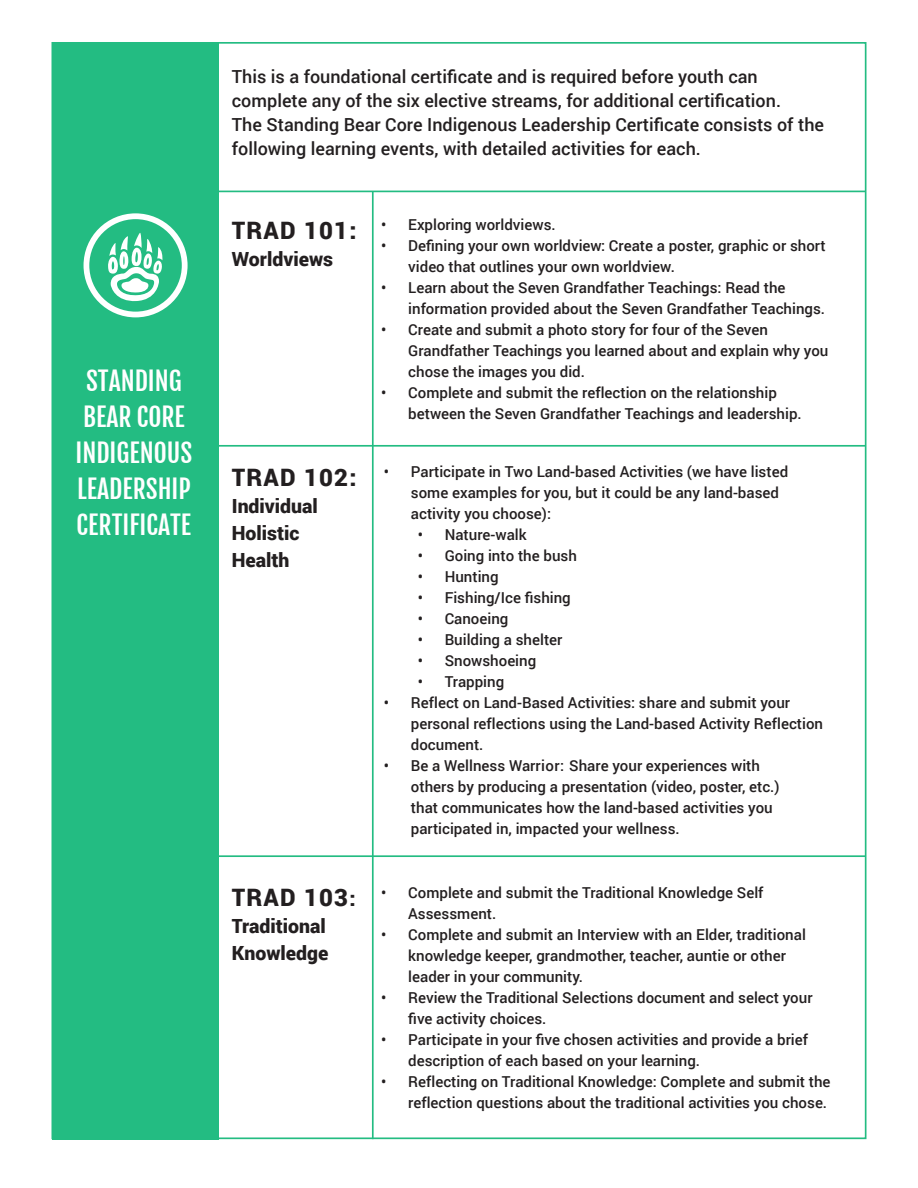
<style>
.page{position:relative;width:918px;height:1188px;background:#fff}
.page>*{position:absolute;margin:0;border:0;box-sizing:border-box;transform-origin:0 0}
.t1{font:25.5px/36px "Fjalla One";color:#fff;text-align:center}
.t2{font:900 24px "Roboto";letter-spacing:.05em;color:#231f20}
.t3{font:900 19.5px/27px "Roboto";color:#231f20}
.t4{font:500 18px/24px "Roboto";color:#231f20}
.t5{font:500 15px/21px "Roboto";color:#231f20}
.s1{font-size:21px}
</style>
<div class="page">
<div style="left:52px;top:42px;width:166px;height:1097px;background:#23bc82"></div>
<hr style="left:187px;top:445px;width:679px;height:2px;background:#23bc82">
<hr style="left:187px;top:191px;width:679px;height:1px;background:#23bc82">
<hr style="left:187px;top:855px;width:679px;height:2px;background:#23bc82">
<svg style="left:84px;top:213px;width:104px;height:104px"></svg>
<hr style="left:372px;top:191px;width:2px;height:948px;background:#23bc82">
<p class="t1" style="left:76px;top:363px;width:118px">STANDING<br>BEAR CORE<br>INDIGENOUS<br>LEADERSHIP<br>CERTIFICATE</p>
<p class="t4" style="left:232px;top:63px;width:551px">This is a foundational certificate and is required before youth can complete any of the six elective streams, for additional certification.</p>
<p class="t4" style="left:232px;top:111px;width:594px">The Standing Bear Core Indigenous Leadership Certificate consists of the following learning events, with detailed activities for each.</p>
<p class="t2" style="left:232px;top:213px;width:126px">TRAD 101:</p>
<p class="t3" style="left:232px;top:244px;width:103px">Worldviews</p>
<p class="t5" style="left:381px;top:213px;width:176px">• Exploring worldviews.</p>
<p class="t5" style="left:408px;top:234px;width:419px;text-indent:-27px">• Defining your own worldview: Create a poster, graphic or short video that outlines your own worldview.</p>
<p class="t5" style="left:408px;top:276px;width:418px;text-indent:-27px">• Learn about the Seven Grandfather Teachings: Read the information provided about the Seven Grandfather Teachings.</p>
<p class="t5" style="left:408px;top:318px;width:422px;text-indent:-27px">• Create and submit a photo story for four of the Seven<br>Grandfather Teachings you learned about and explain why you chose the images you did.</p>
<p class="t5" style="left:408px;top:381px;width:395px;text-indent:-27px">• Complete and submit the reflection on the relationship between the Seven Grandfather Teachings and leadership.</p>
<p class="t2" style="left:232px;top:461px;width:126px">TRAD 102:</p>
<p class="t3" style="left:232px;top:492px;width:88px">Individual<br>Holistic</p>
<p class="t3" style="left:232px;top:546px;width:59px">Health</p>
<p class="t5" style="left:411px;top:461px;width:379px;text-indent:-27px">• Participate in Two Land-based Activities (we have listed some examples for you, but it could be any land-based activity you choose):</p>
<p class="t5" style="left:418px;top:524px;width:111px">• Nature-walk</p>
<p class="t5" style="left:418px;top:545px;width:161px">• Going into the bush</p>
<p class="t5" style="left:418px;top:566px;width:82px">• Hunting</p>
<p class="t5" style="left:418px;top:587px;width:155px">• Fishing/Ice fishing</p>
<p class="t5" style="left:418px;top:608px;width:92px">• Canoeing</p>
<p class="t5" style="left:418px;top:629px;width:146px">• Building a shelter</p>
<p class="t5" style="left:418px;top:650px;width:120px">• Snowshoeing</p>
<p class="t5" style="left:418px;top:671px;width:88px">• Trapping</p>
<p class="t5" style="left:411px;top:692px;width:414px;text-indent:-27px">• Reflect on Land-Based Activities: share and submit your personal reflections using the Land-based Activity Reflection document.</p>
<p class="t5" style="left:411px;top:755px;width:370px;text-indent:-27px">• Be a Wellness Warrior: Share your experiences with others by producing a presentation (video, poster, etc.) that communicates how the land-based activities you participated in, impacted your wellness.</p>
<p class="t2" style="left:232px;top:881px;width:125px">TRAD 103<span class="s1">:</span></p>
<p class="t3" style="left:232px;top:912px;width:98px">Traditional<br>Knowledge</p>
<p class="t5" style="left:408px;top:881px;width:357px;text-indent:-27px">• Complete and submit the Traditional Knowledge Self<br>Assessment.</p>
<p class="t5" style="left:408px;top:923px;width:399px;text-indent:-27px">• Complete and submit an Interview with an Elder, traditional knowledge keeper, grandmother, teacher, auntie or other leader in your community.</p>
<p class="t5" style="left:408px;top:986px;width:406px;text-indent:-27px">• Review the Traditional Selections document and select your five activity choices.</p>
<p class="t5" style="left:408px;top:1028px;width:401px;text-indent:-27px">• Participate in your five chosen activities and provide a brief description of each based on your learning.</p>
<p class="t5" style="left:381px;top:1070px;width:451px;text-align:right">• Reflecting on Traditional Knowledge: Complete and submit the reflection questions about the traditional activities you chose.</p>
</div>
